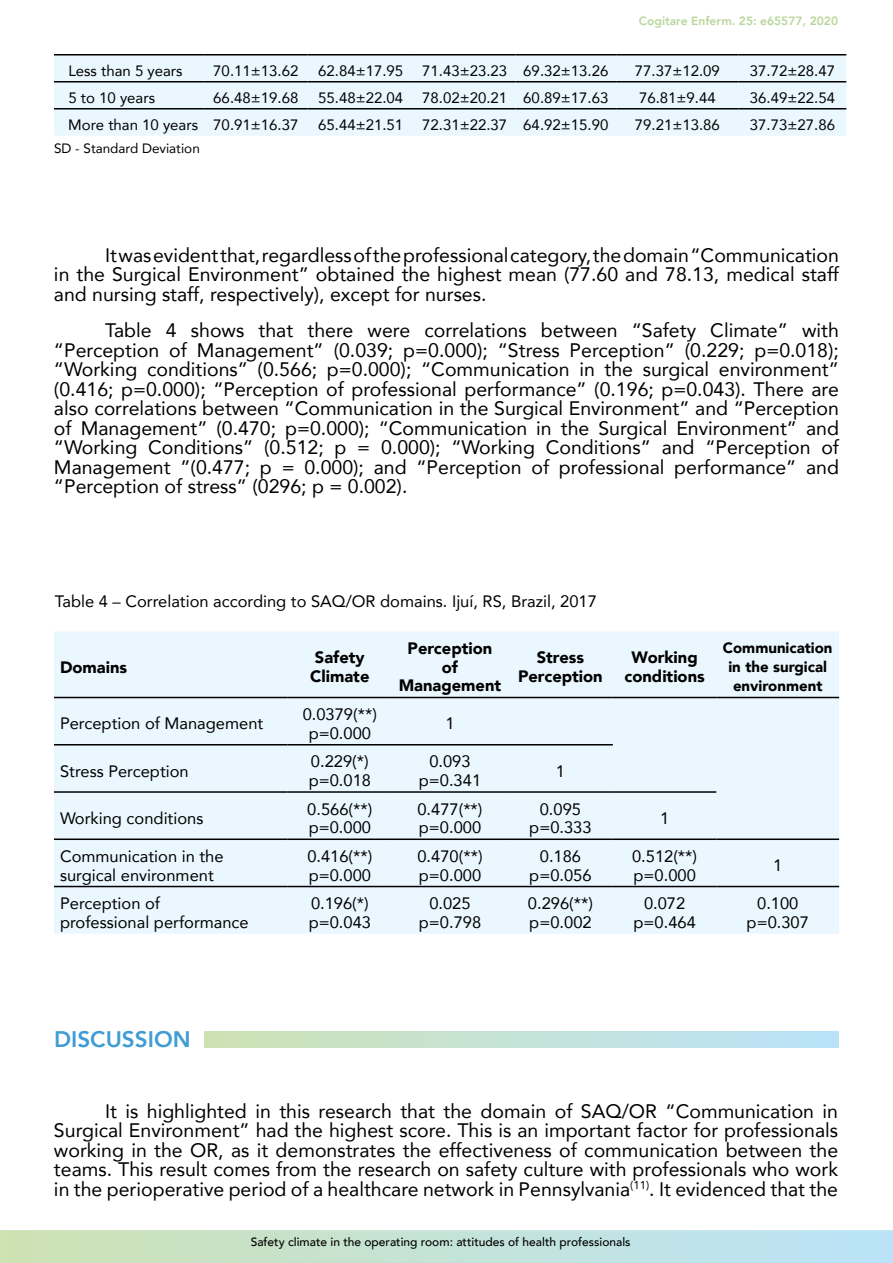
<style>
.page{position:relative;width:893px;height:1263px;background:#fff}
.page>*{position:absolute;margin:0;border:0;box-sizing:border-box;transform-origin:0 0}
.t1{font:800 22.5px "Avenir";color:#409cd4}
.t2{font:19.5px/19.5px "Avenir";color:#000;text-align:justify}
.t3{font:16.5px/18.8px "Avenir";color:#000}
.t4{font:900 16.5px/18.8px "Avenir";color:#000;text-align:center}
.t5{font:15px "Avenir";color:#000}
.t6{font:900 15px/18.8px "Avenir";color:#000;text-align:center}
.t7{font:13.5px "Avenir";color:#000}
.t8{font:500 12px "Avenir";color:#000}
.t9{font:800 12px "Avenir";color:#b7d69b}
</style>
<div class="page">
<svg style="left:0;top:1230px;width:893px;height:33px;background:#c4e2d6"></svg>
<div style="left:54px;top:56px;width:792px;height:80px;background:#eaf7fe"></div>
<hr style="left:54px;top:54px;width:150px;height:2px;background:#000">
<hr style="left:204px;top:54px;width:104px;height:2px;background:#000">
<hr style="left:308px;top:54px;width:106px;height:2px;background:#000">
<hr style="left:414px;top:54px;width:101px;height:2px;background:#000">
<hr style="left:515px;top:54px;width:101px;height:2px;background:#000">
<hr style="left:616px;top:54px;width:123px;height:2px;background:#000">
<hr style="left:739px;top:54px;width:107px;height:2px;background:#000">
<hr style="left:54px;top:81px;width:150px;height:2px;background:#000">
<hr style="left:204px;top:81px;width:104px;height:2px;background:#000">
<hr style="left:308px;top:81px;width:106px;height:2px;background:#000">
<hr style="left:414px;top:81px;width:101px;height:2px;background:#000">
<hr style="left:515px;top:81px;width:101px;height:2px;background:#000">
<hr style="left:616px;top:81px;width:123px;height:2px;background:#000">
<hr style="left:739px;top:81px;width:107px;height:2px;background:#000">
<hr style="left:54px;top:108px;width:150px;height:2px;background:#000">
<hr style="left:204px;top:108px;width:104px;height:2px;background:#000">
<hr style="left:308px;top:108px;width:106px;height:2px;background:#000">
<hr style="left:414px;top:108px;width:101px;height:2px;background:#000">
<hr style="left:515px;top:108px;width:101px;height:2px;background:#000">
<hr style="left:616px;top:108px;width:123px;height:2px;background:#000">
<hr style="left:739px;top:108px;width:107px;height:2px;background:#000">
<div style="left:54px;top:631px;width:785px;height:303px;background:#eaf7fe"></div>
<hr style="left:54px;top:697px;width:234px;height:1px;background:#000">
<hr style="left:288px;top:697px;width:104px;height:1px;background:#000">
<hr style="left:392px;top:697px;width:116px;height:1px;background:#000">
<hr style="left:508px;top:697px;width:105px;height:1px;background:#000">
<hr style="left:613px;top:697px;width:103px;height:1px;background:#000">
<hr style="left:716px;top:697px;width:123px;height:1px;background:#000">
<hr style="left:54px;top:744px;width:234px;height:1px;background:#000">
<hr style="left:288px;top:744px;width:104px;height:1px;background:#000">
<hr style="left:392px;top:744px;width:116px;height:1px;background:#000">
<hr style="left:508px;top:744px;width:105px;height:1px;background:#000">
<hr style="left:54px;top:791px;width:234px;height:2px;background:#000">
<hr style="left:288px;top:791px;width:104px;height:2px;background:#000">
<hr style="left:392px;top:791px;width:116px;height:2px;background:#000">
<hr style="left:508px;top:791px;width:105px;height:2px;background:#000">
<hr style="left:613px;top:791px;width:103px;height:2px;background:#000">
<hr style="left:54px;top:838px;width:234px;height:2px;background:#000">
<hr style="left:288px;top:838px;width:104px;height:2px;background:#000">
<hr style="left:392px;top:838px;width:116px;height:2px;background:#000">
<hr style="left:508px;top:838px;width:105px;height:2px;background:#000">
<hr style="left:613px;top:838px;width:103px;height:2px;background:#000">
<hr style="left:716px;top:838px;width:123px;height:2px;background:#000">
<hr style="left:54px;top:886px;width:234px;height:1px;background:#000">
<hr style="left:288px;top:886px;width:104px;height:1px;background:#000">
<hr style="left:392px;top:886px;width:116px;height:1px;background:#000">
<hr style="left:508px;top:886px;width:105px;height:1px;background:#000">
<hr style="left:613px;top:886px;width:103px;height:1px;background:#000">
<hr style="left:716px;top:886px;width:123px;height:1px;background:#000">
<div style="left:204px;top:1031px;width:635px;height:16px;background:linear-gradient(to right,#cee2b4,#bae3fb)"></div>
<p class="t9" style="left:639px;top:12px;width:201px">Cogitare Enferm. 25: e65577, 2020</p>
<p class="t5" style="left:68px;top:59px;width:116px">Less than 5 years</p>
<p class="t5" style="left:213px;top:59px;width:87px">70.11±13.62</p>
<p class="t5" style="left:318px;top:59px;width:87px">62.84±17.95</p>
<p class="t5" style="left:422px;top:59px;width:188px">71.43±23.23 69.32±13.26</p>
<p class="t5" style="left:635px;top:59px;width:87px">77.37±12.09</p>
<p class="t5" style="left:750px;top:59px;width:87px">37.72±28.47</p>
<p class="t5" style="left:68px;top:86px;width:88px">5 to 10 years</p>
<p class="t5" style="left:213px;top:86px;width:87px">66.48±19.68</p>
<p class="t5" style="left:318px;top:86px;width:87px">55.48±22.04</p>
<p class="t5" style="left:422px;top:86px;width:188px">78.02±20.21 60.89±17.63</p>
<p class="t5" style="left:639px;top:86px;width:78px">76.81±9.44</p>
<p class="t5" style="left:750px;top:86px;width:87px">36.49±22.54</p>
<p class="t5" style="left:68px;top:113px;width:232px">More than 10 years 70.91±16.37</p>
<p class="t5" style="left:318px;top:113px;width:87px">65.44±21.51</p>
<p class="t5" style="left:422px;top:113px;width:188px">72.31±22.37 64.92±15.90</p>
<p class="t5" style="left:635px;top:113px;width:87px">79.21±13.86</p>
<p class="t5" style="left:750px;top:113px;width:87px">37.73±27.86</p>
<p class="t7" style="left:54px;top:137px;width:147px">SD - Standard Deviation</p>
<p class="t2" style="left:54px;top:245px;width:786px;text-indent:51px">It was evident that, regardless of the professional category, the domain “Communication in the Surgical Environment” obtained the highest mean (77.60 and 78.13, medical staff and nursing staff, respectively), except for nurses.</p>
<p class="t2" style="left:54px;top:320px;width:786px;text-indent:51px">Table 4 shows that there were correlations between “Safety Climate” with “Perception of Management” (0.039; p=0.000); “Stress Perception” (0.229; p=0.018); “Working conditions” (0.566; p=0.000); “Communication in the surgical environment” (0.416; p=0.000); “Perception of professional performance” (0.196; p=0.043). There are also correlations between “Communication in the Surgical Environment” and “Perception of Management” (0.470; p=0.000); “Communication in the Surgical Environment” and “Working Conditions” (0.512; p = 0.000); “Working Conditions” and “Perception of Management ”(0.477; p = 0.000); and “Perception of professional performance” and “Perception of stress” (0296; p = 0.002).</p>
<p class="t3" style="left:55px;top:591px;width:544px">Table 4 – Correlation according to SAQ/OR domains. Ijuí, RS, Brazil, 2017</p>
<p class="t4" style="left:60px;top:657px;width:69px">Domains</p>
<p class="t4" style="left:310px;top:648px;width:61px;text-align:left">Safety<br>Climate</p>
<p class="t4" style="left:399px;top:638px;width:104px">Perception of<br>Management</p>
<p class="t4" style="left:518px;top:648px;width:86px">Stress<br>Perception</p>
<p class="t4" style="left:624px;top:648px;width:82px">Working conditions</p>
<p class="t6" style="left:723px;top:638px;width:111px">Communication in the surgical environment</p>
<p class="t3" style="left:60px;top:714px;width:205px">Perception of Management</p>
<p class="t3" style="left:303px;top:704px;width:76px;text-align:center">0.0379(**) p=0.000</p>
<p class="t3" style="left:445px;top:714px;width:11px">1</p>
<p class="t3" style="left:60px;top:761px;width:130px">Stress Perception</p>
<p class="t3" style="left:309px;top:752px;width:64px">0.229(*) p=0.018</p>
<p class="t3" style="left:419px;top:752px;width:64px;text-align:center">0.093 p=0.341</p>
<p class="t3" style="left:556px;top:761px;width:11px">1</p>
<p class="t3" style="left:60px;top:808px;width:145px">Working conditions</p>
<p class="t3" style="left:307px;top:799px;width:67px">0.566(**) p=0.000</p>
<p class="t3" style="left:417px;top:799px;width:67px">0.477(**) p=0.000</p>
<p class="t3" style="left:529px;top:799px;width:64px;text-align:center">0.095 p=0.333</p>
<p class="t3" style="left:660px;top:808px;width:11px">1</p>
<p class="t3" style="left:60px;top:846px;width:165px">Communication in the surgical environment</p>
<p class="t3" style="left:307px;top:846px;width:67px">0.416(**) p=0.000</p>
<p class="t3" style="left:417px;top:846px;width:67px">0.470(**) p=0.000</p>
<p class="t3" style="left:529px;top:846px;width:64px;text-align:center">0.186 p=0.056</p>
<p class="t3" style="left:632px;top:846px;width:67px">0.512(**) p=0.000</p>
<p class="t3" style="left:773px;top:855px;width:11px">1</p>
<p class="t3" style="left:60px;top:893px;width:190px">Perception of professional performance</p>
<p class="t3" style="left:309px;top:893px;width:64px">0.196(*) p=0.043</p>
<p class="t3" style="left:419px;top:893px;width:64px;text-align:center">0.025 p=0.798</p>
<p class="t3" style="left:528px;top:893px;width:67px">0.296(**) p=0.002</p>
<p class="t3" style="left:633px;top:893px;width:64px;text-align:center">0.072 p=0.464</p>
<p class="t3" style="left:747px;top:893px;width:64px;text-align:center">0.100 p=0.307</p>
<p class="t1" style="left:54px;top:1022px;width:138px">DISCUSSION</p>
<p class="t2" style="left:54px;top:1101px;width:786px;text-indent:51px">It is highlighted in this research that the domain of SAQ/OR “Communication in Surgical Environment” had the highest score. This is an important factor for professionals working in the OR, as it demonstrates the effectiveness of communication between the teams. This result comes from the research on safety culture with professionals who work in the perioperative period of a healthcare network in Pennsylvania<sup>(11)</sup>. It evidenced that the</p>
<p class="t8" style="left:251px;top:1232px;width:381px">Safety climate in the operating room: attitudes of health professionals</p>
</div>
